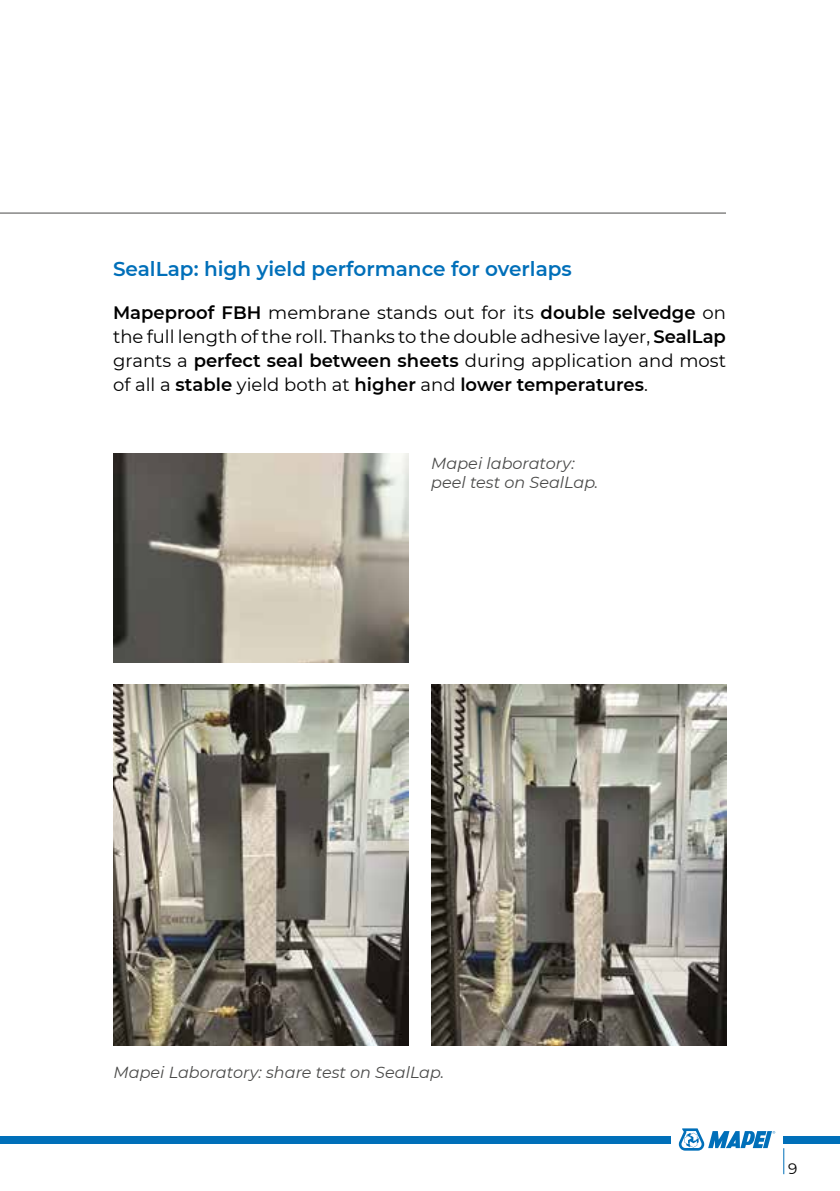
<style>
.page{position:relative;width:840px;height:1191px;background:#fff}
.page>*{position:absolute;margin:0;border:0;box-sizing:border-box;transform-origin:0 0}
.t1{font:600 20px "Montserrat";color:#006fb9}
.t2{font:18px/24px "Montserrat";color:#000;text-align:justify}
.t3{font:italic 16px/19.2px "Montserrat";color:#4a4a49}
.t4{font:15.2px "Montserrat";color:#000}
.s1{font-weight:600}
</style>
<div class="page">
<svg style="left:783px;top:1148px;width:1px;height:26px"></svg>
<div style="left:0;top:1135px;width:670px;height:8px;background:#006fb9"></div>
<div style="left:783px;top:1135px;width:56px;height:8px;background:#006fb9"></div>
<svg style="left:678px;top:1128px;width:96px;height:22px"></svg>
<hr style="left:0;top:213px;width:725px;height:1px;background:#4a4a49">
<img style="left:113px;top:453px;width:295px;height:209px">
<img style="left:113px;top:684px;width:295px;height:361px">
<img style="left:431px;top:684px;width:295px;height:361px">
<p class="t1" style="left:113px;top:255px;width:460px">SealLap: high yield performance for overlaps</p>
<p class="t2" style="left:113px;top:300px;width:614px"><span class="s1">Mapeproof FBH</span> membrane stands out for its <span class="s1">double selvedge</span> on the full length of the roll. Thanks to the double adhesive layer, <span class="s1">SealLap </span>grants a <span class="s1">perfect seal between sheets</span> during application and most of all a <span class="s1">stable</span> yield both at <span class="s1">higher</span> and <span class="s1">lower temperatures</span>.</p>
<p class="t3" style="left:431px;top:453px;width:168px">Mapei laboratory: peel test on SealLap.</p>
<p class="t3" style="left:113px;top:1062px;width:332px">Mapei Laboratory: share test on SealLap.</p>
<p class="t4" style="left:787px;top:1158px;width:11px">9</p>
</div>
